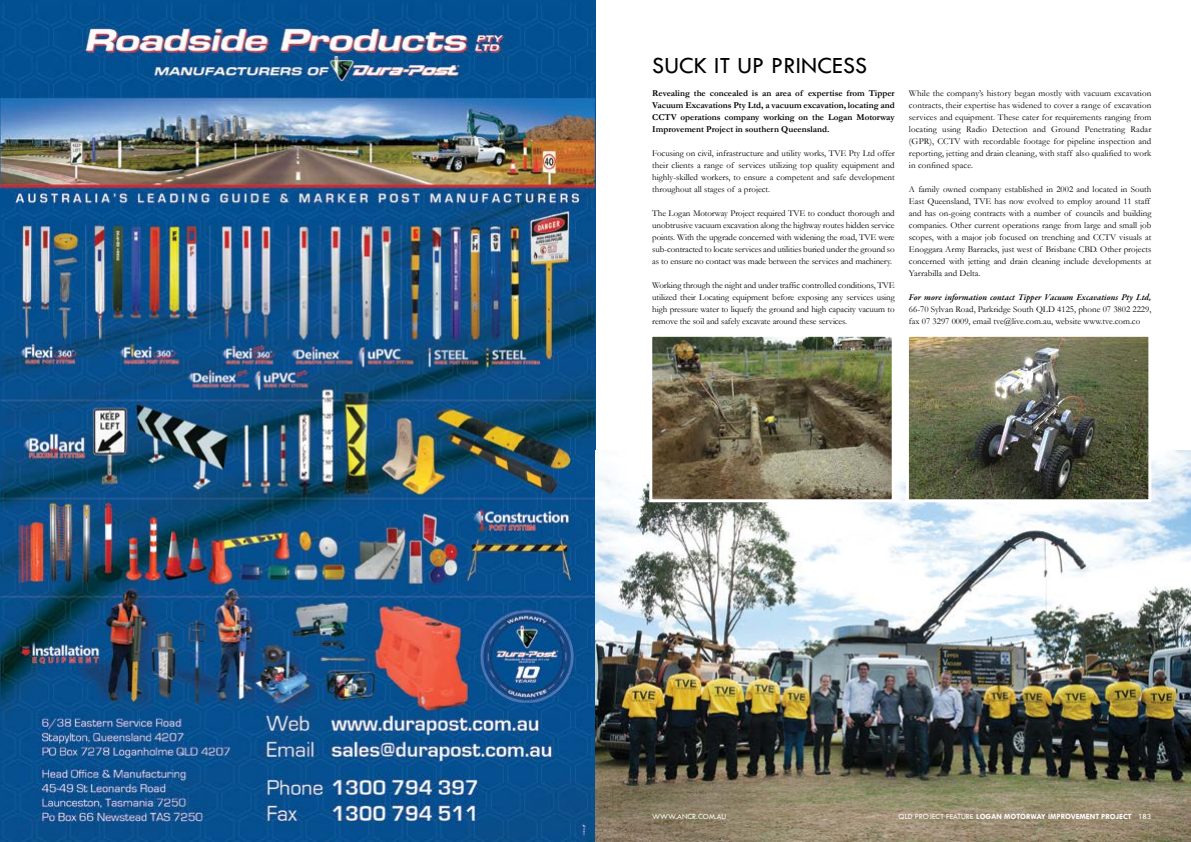
<style>
.page{position:relative;width:1191px;height:842px;background:#fff}
.page>*{position:absolute;margin:0;border:0;box-sizing:border-box;transform-origin:0 0}
.t1{font:24px "Tw Cen";letter-spacing:.01em;color:#000}
.t2{font:9px/12px "Garamond";color:#000;text-align:justify}
.t3{font:700 9px/12px "Garamond";color:#000;text-align:justify}
.t4{font:italic 600 9px "Garamond Premr Pro";color:#000}
.t5{font:700 8px "Tw Cen";color:#fff}
.t6{font:8px "Tw Cen";color:#fff}
.s1{font-weight:400}
</style>
<div class="page">
<img style="left:0;top:0;width:595px;height:842px">
<img style="left:595px;top:451px;width:596px;height:391px">
<img style="left:653px;top:338px;width:237px;height:160px">
<div style="left:649px;top:334px;width:245px;height:168px;border:3px solid #fff"></div>
<img style="left:910px;top:338px;width:237px;height:160px">
<div style="left:906px;top:334px;width:245px;height:168px;border:3px solid #fff"></div>
<h1 class="t1" style="left:652px;top:51px;width:216px">SUCK IT UP PRINCESS</h1>
<p class="t3" style="left:652px;top:87px;width:244px">Revealing the concealed is an area of expertise from Tipper Vacuum Excavations Pty Ltd, a vacuum excavation, locating and CCTV operations company working on the Logan Motorway Improvement Project in southern Queensland.</p>
<p class="t2" style="left:652px;top:147px;width:244px">Focusing on civil, infrastructure and utility works, TVE Pty Ltd offer their clients a range of services utilizing top quality equipment and highly-skilled workers, to ensure a competent and safe development throughout all stages of a project.</p>
<p class="t2" style="left:652px;top:207px;width:244px">The Logan Motorway Project required TVE to conduct thorough and unobtrusive vacuum excavation along the highway routes hidden service points. With the upgrade concerned with widening the road, TVE were sub-contracted to locate services and utilities buried under the ground so as to ensure no contact was made between the services and machinery.</p>
<p class="t2" style="left:652px;top:279px;width:244px">Working through the night and under traffic controlled conditions, TVE utilized their Locating equipment before exposing any services using high pressure water to liquefy the ground and high capacity vacuum to remove the soil and safely excavate around these services.</p>
<p class="t2" style="left:909px;top:87px;width:244px">While the company’s history began mostly with vacuum excavation contracts, their expertise has widened to cover a range of excavation services and equipment. These cater for requirements ranging from locating using Radio Detection and Ground Penetrating Radar (GPR), CCTV with recordable footage for pipeline inspection and reporting, jetting and drain cleaning, with staff also qualified to work in confined space.</p>
<p class="t2" style="left:909px;top:183px;width:244px;text-align:left">A family owned company established in 2002 and located in South East Queensland, TVE has now evolved to employ around 11 staff and has on-going contracts with a number of councils and building companies. Other current operations range from large and small job scopes, with a major job focused on trenching and CCTV visuals at Enoggara Army Barracks, just west of Brisbane CBD. Other projects concerned with jetting and drain cleaning include developments at Yarrabilla and Delta.</p>
<p class="t4" style="left:909px;top:292px;width:244px">For more information contact Tipper Vacuum Excavations Pty Ltd,</p>
<p class="t2" style="left:909px;top:303px;width:244px">66-70 Sylvan Road, Parkridge South QLD 4125, phone 07 3802 2229, fax 07 3297 0009, email tve@live.com.au, website www.tve.com.co</p>
<p class="t6" style="left:652px;top:811px;width:76px">WWW.ANCR.COM.AU</p>
<p class="t5" style="left:898px;top:811px;width:254px"><span class="s1">QLD PROJECT FEATURE</span> LOGAN MOTORWAY IMPROVEMENT PROJECT <span class="s1">183</span></p>
</div>
